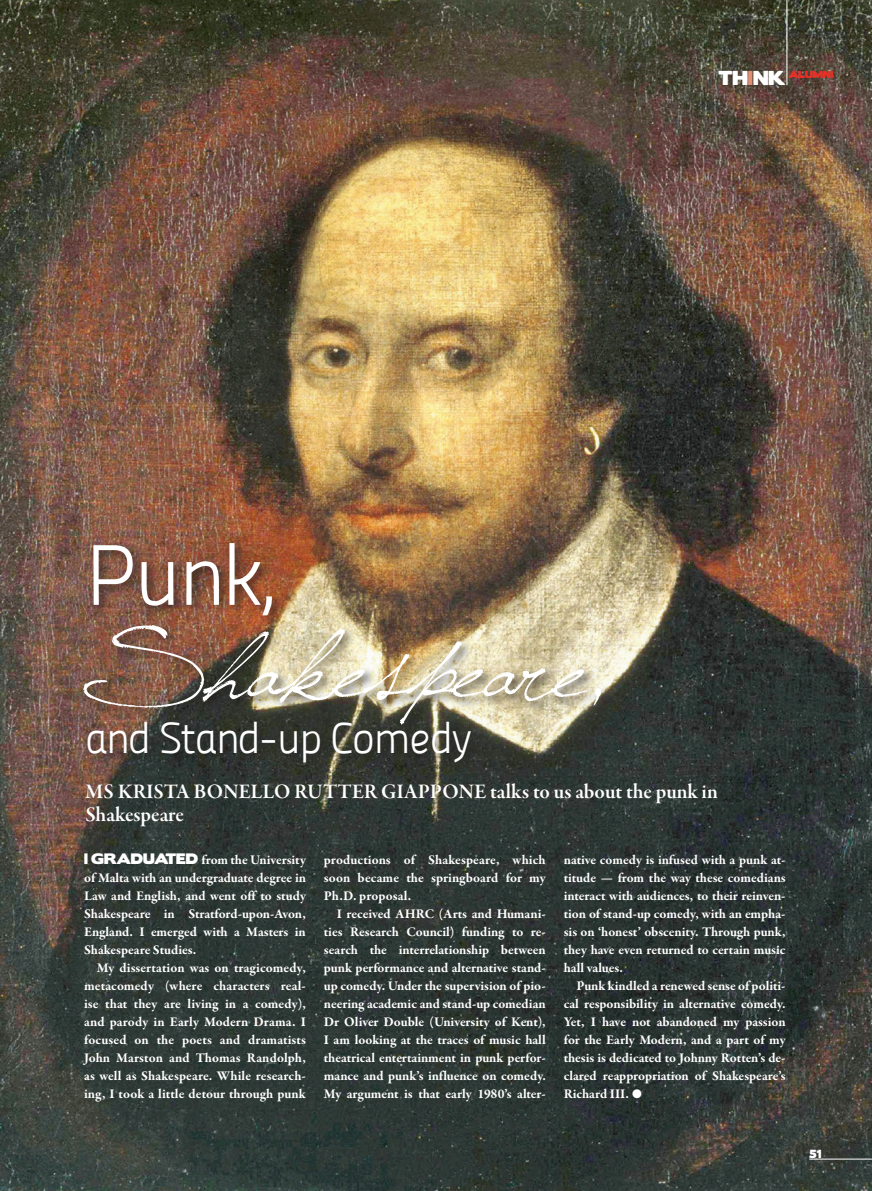
<style>
.page{position:relative;width:872px;height:1191px;background:#fff}
.page>*{position:absolute;margin:0;border:0;box-sizing:border-box;transform-origin:0 0}
.Body_Text{font:112.5px "Jellyka Saint Andrews Queen";color:#fff}
.Body_Text-2{font:85.5px "Panefresco 250 wt";color:#fff}
.Body_Text-3{font:43.5px "Panefresco 250 wt";letter-spacing:-.04em;color:#fff}
.Body_Text-4{font:21px/22.5px "Garamond Premr Pro Smbd Subh";letter-spacing:.01em;color:#fff}
.t1{font:18px "Boris Black Bloxx";color:#fff}
.Body_Text-5{font:700 13.5px/18px "Garamond Premr Pro";letter-spacing:-.005em;color:#fff;text-align:justify}
.t2{font:10.5px "Boris Black Bloxx";color:#fff}
.t3{font:9px "Boris Black Bloxx";color:#ee2e24}
.s1{color:#e08f76}
.s2{font-family:"Boris Black Bloxx";font-weight:400}
.s3{font-family:"Boris Black Bloxx";font-weight:400;font-size:25.5px}
</style>
<div class="page">
<img style="left:0;top:0;width:872px;height:1191px">
<hr style="left:786px;top:0;width:1px;height:85px;background:#fff">
<div style="left:80px;top:539px;width:533px;height:236px;background:#231e20;opacity:.75"></div>
<hr style="left:809px;top:1158px;width:63px;height:1px;background:#fff">
<p class="t1" style="left:718px;top:64px;width:69px">TH<span class="s1">I</span>NK</p>
<p class="t3" style="left:789px;top:68px;width:46px">ALUMNI</p>
<p class="Body_Text-2" style="left:85px;top:512px;width:191px">Punk,</p>
<p class="Body_Text" style="left:85px;top:591px;width:522px">Shakespeare,</p>
<p class="Body_Text-3" style="left:85px;top:706px;width:389px">and Stand-up Comedy</p>
<p class="Body_Text-4" style="left:85px;top:781px;width:634px">MS KRISTA BONELLO RUTTER GIAPPONE talks to us about the punk in<br>Shakespeare</p>
<p class="Body_Text-5" style="left:84px;top:851px;width:223px"><span class="s2">I GRADUATED</span> from the University of Malta with an undergraduate degree in Law and English, and went off to study Shakespeare in Stratford-upon-Avon, England. I emerged with a Masters in Shakespeare Studies.</p>
<p class="Body_Text-5" style="left:84px;top:959px;width:223px;text-indent:13px">My dissertation was on tragicomedy, metacomedy (where characters real&shy;ise that they are living in a comedy), and parody in Early Modern Drama. I focused on the poets and dramatists John Marston and Thomas Randolph, as well as Shakespeare. While research&shy;ing, I took a little detour through punk</p>
<p class="Body_Text-5" style="left:324px;top:851px;width:223px">productions of Shakespeare, which soon became the springboard for my Ph.D. proposal.</p>
<p class="Body_Text-5" style="left:324px;top:905px;width:223px;text-indent:13px">I received AHRC (Arts and Humani&shy;ties Research Council) funding to re&shy;search the interrelationship between punk performance and alternative stand&shy;up comedy. Under the supervision of pio&shy;neering academic and stand-up comedian Dr Oliver Double (University of Kent), I am looking at the traces of music hall theatrical entertainment in punk perfor&shy;mance and punk’s influence on comedy.<br>My argument is that early 1980’s alter-</p>
<p class="Body_Text-5" style="left:564px;top:851px;width:223px">native comedy is infused with a punk at&shy;titude — from the way these comedians interact with audiences, to their reinven&shy;tion of stand-up comedy, with an empha&shy;sis on ‘honest’ obscenity. Through punk, they have even returned to certain music hall values.</p>
<p class="Body_Text-5" style="left:564px;top:977px;width:223px;text-indent:13px">Punk kindled a renewed sense of politi&shy;cal responsibility in alternative comedy.<br>Yet, I have not abandoned my passion for the Early Modern, and a part of my thesis is dedicated to Johnny Rotten’s de&shy;clared reappropriation of Shakespeare’s Richard III. <span class="s3">•</span></p>
<p class="t2" style="left:809px;top:1145px;width:14px">51</p>
</div>
